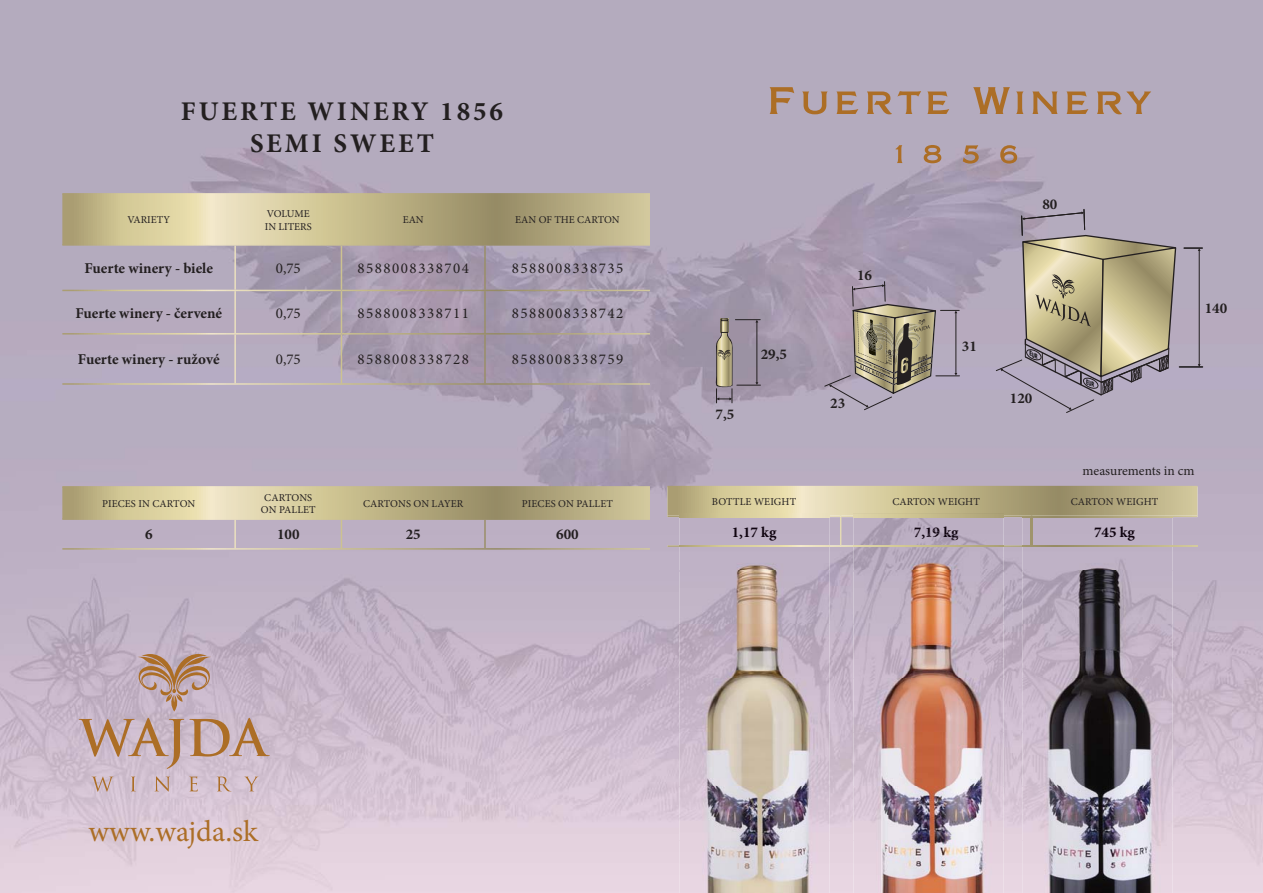
<style>
.page{position:relative;width:1263px;height:893px;background:#fff}
.page>*{position:absolute;margin:0;border:0;box-sizing:border-box;transform-origin:0 0}
.t1{font:30px "Minion Pro";color:#ac6e26}
.t2{font:700 27px/32.4px "Minion Pro";letter-spacing:.11em;color:#231f20;text-align:center}
.t3{font:15px "Minion Pro";letter-spacing:.1em;color:#231f20}
.t4{font:700 15px "Minion Pro";color:#231f20}
.t5{font:700 15px "Minion Pro";color:#0f030f}
.t6{font:13.5px "Minion Pro";color:#231f20}
.t7{font:10.5px/12.6px "Minion Pro";letter-spacing:.005em;color:#231f20}
.t8{font:italic 4.5px "Bebas Neue";color:#231f20;scale:1.19 1}
</style>
<div class="page">
<img style="left:0;top:0;width:1263px;height:893px">
<svg style="left:62px;top:195px;width:588px;height:323px;background:#b4a9ad"></svg>
<hr style="left:62px;top:193px;width:279px;height:2px;background:#fff">
<hr style="left:234px;top:195px;width:2px;height:49px;background:#fff">
<hr style="left:341px;top:193px;width:144px;height:2px;background:#fff">
<hr style="left:341px;top:195px;width:1px;height:49px;background:#fff">
<hr style="left:485px;top:193px;width:165px;height:2px;background:#fff">
<hr style="left:484px;top:195px;width:2px;height:49px;background:#fff">
<hr style="left:62px;top:244px;width:279px;height:2px;background:#fff">
<hr style="left:234px;top:246px;width:2px;height:44px;background:#fff">
<hr style="left:341px;top:244px;width:144px;height:2px;background:#fff">
<hr style="left:341px;top:246px;width:1px;height:44px;background:#fff">
<hr style="left:485px;top:244px;width:165px;height:2px;background:#fff">
<hr style="left:484px;top:246px;width:2px;height:44px;background:#fff">
<hr style="left:62px;top:290px;width:279px;height:1px;background:#fff">
<hr style="left:234px;top:291px;width:2px;height:42px;background:#fff">
<hr style="left:341px;top:290px;width:144px;height:1px;background:#fff">
<hr style="left:341px;top:291px;width:1px;height:42px;background:#fff">
<hr style="left:485px;top:290px;width:165px;height:1px;background:#fff">
<hr style="left:484px;top:291px;width:2px;height:42px;background:#fff">
<hr style="left:62px;top:333px;width:279px;height:2px;background:#fff">
<hr style="left:234px;top:335px;width:2px;height:48px;background:#fff">
<hr style="left:341px;top:333px;width:144px;height:2px;background:#fff">
<hr style="left:341px;top:335px;width:1px;height:48px;background:#fff">
<hr style="left:485px;top:333px;width:165px;height:2px;background:#fff">
<hr style="left:484px;top:335px;width:2px;height:48px;background:#fff">
<hr style="left:234px;top:488px;width:2px;height:30px;background:#fff">
<hr style="left:341px;top:488px;width:1px;height:30px;background:#fff">
<hr style="left:484px;top:488px;width:2px;height:30px;background:#fff">
<hr style="left:234px;top:520px;width:2px;height:28px;background:#fff">
<svg style="left:341px;top:520px;width:1px;height:28px"></svg>
<hr style="left:484px;top:520px;width:2px;height:28px;background:#fff">
<hr style="left:62px;top:383px;width:588px;height:2px;background:#fff">
<hr style="left:62px;top:486px;width:588px;height:2px;background:#fff">
<hr style="left:62px;top:518px;width:588px;height:2px;background:#fff">
<hr style="left:62px;top:548px;width:588px;height:2px;background:#fff">
<svg style="left:823px;top:281px;width:136px;height:130px;background:#a3999c"></svg>
<hr style="left:955px;top:312px;width:1px;height:62px;background:#231f20">
<svg style="left:715px;top:318px;width:45px;height:85px;background:#9b9094"></svg>
<hr style="left:667px;top:486px;width:530px;height:1px;background:#fff">
<svg style="left:770px;top:87px;width:24px;height:27px"></svg>
<svg style="left:802px;top:92px;width:25px;height:22px"></svg>
<svg style="left:836px;top:92px;width:22px;height:22px"></svg>
<svg style="left:867px;top:91px;width:54px;height:23px"></svg>
<svg style="left:927px;top:92px;width:22px;height:22px"></svg>
<svg style="left:973px;top:87px;width:37px;height:27px"></svg>
<svg style="left:1016px;top:92px;width:7px;height:22px"></svg>
<svg style="left:1032px;top:92px;width:25px;height:22px"></svg>
<svg style="left:1066px;top:92px;width:22px;height:22px"></svg>
<svg style="left:1097px;top:92px;width:54px;height:22px"></svg>
<svg style="left:963px;top:145px;width:16px;height:19px"></svg>
<svg style="left:1000px;top:145px;width:17px;height:19px"></svg>
<svg style="left:895px;top:145px;width:7px;height:18px"></svg>
<svg style="left:924px;top:145px;width:17px;height:18px"></svg>
<svg style="left:137px;top:654px;width:74px;height:58px;background:#bd9f98"></svg>
<svg style="left:79px;top:718px;width:191px;height:51px;background:#c5aaa6"></svg>
<svg style="left:91px;top:777px;width:22px;height:15px"></svg>
<svg style="left:131px;top:777px;width:5px;height:14px"></svg>
<svg style="left:154px;top:776px;width:16px;height:15px"></svg>
<svg style="left:189px;top:776px;width:9px;height:15px"></svg>
<svg style="left:217px;top:777px;width:15px;height:14px"></svg>
<svg style="left:244px;top:777px;width:15px;height:14px"></svg>
<img style="left:679px;top:547px;width:150px;height:346px">
<img style="left:853px;top:547px;width:150px;height:346px">
<img style="left:1022px;top:547px;width:150px;height:346px">
<svg style="left:667px;top:487px;width:530px;height:60px;background:#c0b4a5"></svg>
<img style="left:1031px;top:545px;width:141px;height:2px">
<img style="left:1095px;top:526px;width:40px;height:14px">
<svg style="left:995px;top:208px;width:208px;height:206px;background:#b0a6a1"></svg>
<h2 class="t2" style="left:181px;top:97px;width:324px">FUERTE WINERY 1856<br>SEMI SWEET</h2>
<p class="t7" style="left:127px;top:214px;width:44px">VARIETY</p>
<p class="t7" style="left:265px;top:208px;width:48px">VOLUME<br>IN LITERS</p>
<p class="t7" style="left:403px;top:214px;width:23px">EAN</p>
<p class="t7" style="left:515px;top:214px;width:106px">EAN OF THE CARTON</p>
<h3 class="t4" style="left:84px;top:262px;width:130px">Fuerte winery - biele</h3>
<h3 class="t3" style="left:276px;top:262px;width:27px">0,75</h3>
<h3 class="t3" style="left:357px;top:262px;width:113px">8588008338704</h3>
<h3 class="t3" style="left:512px;top:262px;width:113px">8588008338735</h3>
<h3 class="t4" style="left:75px;top:307px;width:148px">Fuerte winery - červené</h3>
<h3 class="t3" style="left:276px;top:307px;width:27px">0,75</h3>
<h3 class="t3" style="left:357px;top:307px;width:113px">8588008338711</h3>
<h3 class="t3" style="left:512px;top:307px;width:113px">8588008338742</h3>
<h3 class="t4" style="left:78px;top:354px;width:143px">Fuerte winery - ružové</h3>
<h3 class="t3" style="left:276px;top:354px;width:27px">0,75</h3>
<h3 class="t3" style="left:357px;top:354px;width:113px">8588008338728</h3>
<h3 class="t3" style="left:512px;top:354px;width:113px">8588008338759</h3>
<p class="t7" style="left:102px;top:498px;width:95px">PIECES IN CARTON</p>
<p class="t7" style="left:261px;top:492px;width:56px;text-align:center">CARTONS<br>ON PALLET</p>
<p class="t7" style="left:363px;top:498px;width:102px">CARTONS ON LAYER</p>
<p class="t7" style="left:522px;top:498px;width:92px">PIECES ON PALLET</p>
<h3 class="t4" style="left:145px;top:529px;width:9px">6</h3>
<h3 class="t4" style="left:277px;top:529px;width:24px">100</h3>
<h3 class="t4" style="left:406px;top:529px;width:16px">25</h3>
<h3 class="t4" style="left:556px;top:529px;width:24px">600</h3>
<h3 class="t4" style="left:1042px;top:198px;width:16px">80</h3>
<h3 class="t4" style="left:716px;top:409px;width:20px">7,5</h3>
<h3 class="t4" style="left:761px;top:348px;width:28px">29,5</h3>
<h3 class="t4" style="left:857px;top:269px;width:16px">16</h3>
<h3 class="t4" style="left:830px;top:398px;width:16px">23</h3>
<p class="t8" style="left:917px;top:358px;width:9px;rotate:-23deg">fliaš</p>
<p class="t8" style="left:913px;top:371px;width:13px;rotate:-23deg">bottles</p>
<p class="t8" style="left:917px;top:364px;width:10px;rotate:-23deg">LAHVí</p>
<h3 class="t4" style="left:962px;top:340px;width:16px">31</h3>
<h3 class="t4" style="left:1010px;top:392px;width:24px">120</h3>
<h3 class="t4" style="left:1205px;top:303px;width:24px">140</h3>
<p class="t6" style="left:1082px;top:466px;width:114px">measurements in cm</p>
<p class="t7" style="left:712px;top:496px;width:86px">BOTTLE WEIGHT</p>
<p class="t7" style="left:892px;top:496px;width:89px">CARTON WEIGHT</p>
<p class="t7" style="left:1071px;top:496px;width:89px">CARTON WEIGHT</p>
<h3 class="t5" style="left:732px;top:526px;width:46px">1,17 kg</h3>
<h3 class="t5" style="left:914px;top:526px;width:46px">7,19 kg</h3>
<h3 class="t5" style="left:1094px;top:526px;width:42px">745 kg</h3>
<h1 class="t1" style="left:88px;top:820px;width:171px">www.wajda.sk</h1>
</div>
